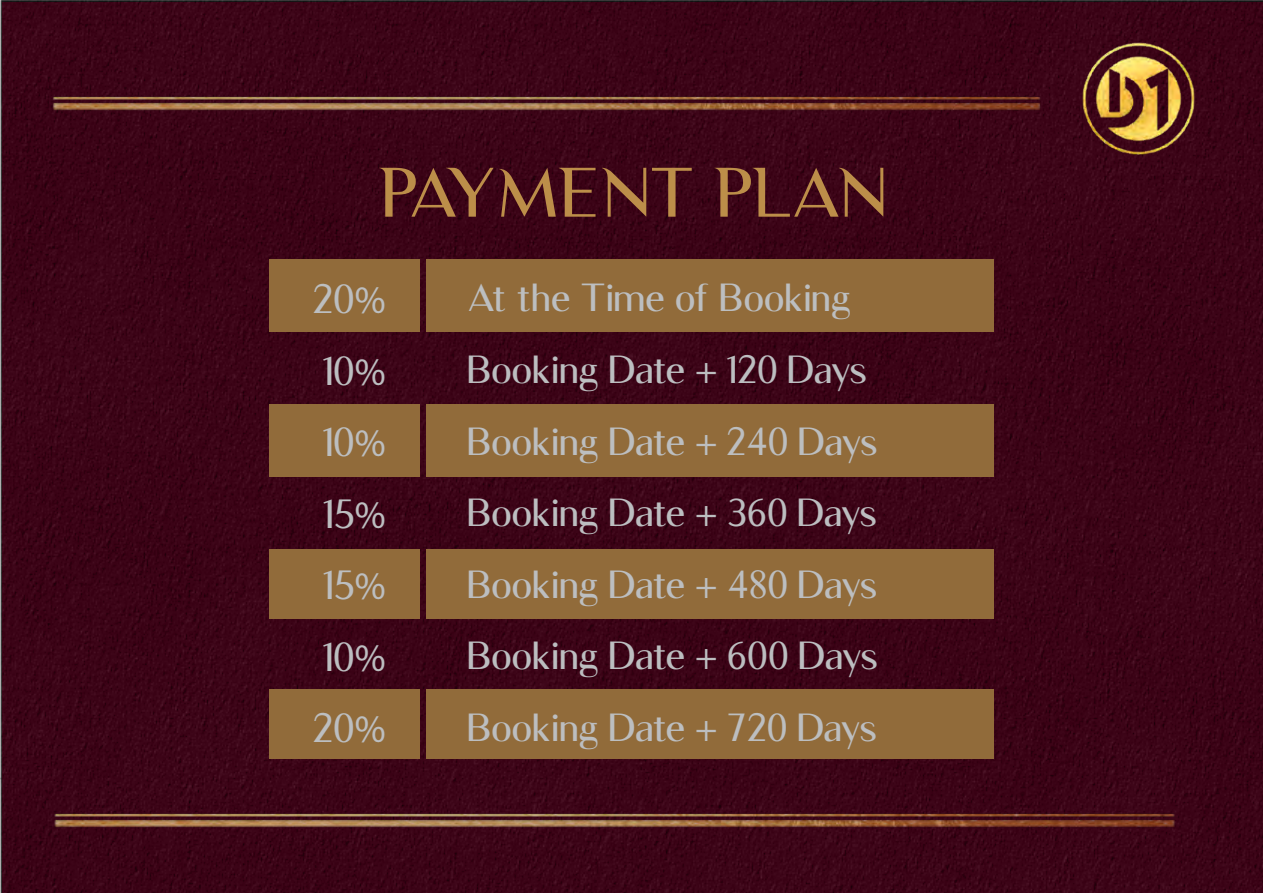
<style>
.page{position:relative;width:1263px;height:893px;background:#fff}
.page>*{position:absolute;margin:0;border:0;box-sizing:border-box;transform-origin:0 0}
.t1{font:66.75px "Luxia Display";letter-spacing:-.035em;color:#bc8e49}
.t2{font:39px/71.6px "Luxia Display";letter-spacing:.005em;color:#bcbec0;text-align:justify}
.t3{font:37.5px/71.6px "Luxia";letter-spacing:.005em;color:#bcbec0}
.s1{font-family:"Myriad Pro"}
</style>
<div class="page">
<div style="left:3px;top:2px;width:1260px;height:891px;background:#3b0316"></div>
<div style="left:269px;top:550px;width:151px;height:69px;background:#916b3a"></div>
<div style="left:269px;top:689px;width:151px;height:69px;background:#916b3a"></div>
<div style="left:269px;top:259px;width:151px;height:72px;background:#916b3a"></div>
<div style="left:269px;top:404px;width:151px;height:73px;background:#916b3a"></div>
<div style="left:426px;top:404px;width:567px;height:73px;background:#916b3a"></div>
<div style="left:426px;top:259px;width:567px;height:72px;background:#916b3a"></div>
<div style="left:426px;top:550px;width:567px;height:69px;background:#916b3a"></div>
<div style="left:426px;top:689px;width:567px;height:69px;background:#916b3a"></div>
<img style="left:1218px;top:0;width:45px;height:893px">
<img style="left:1073px;top:34px;width:129px;height:129px">
<img style="left:39px;top:800px;width:1143px;height:42px">
<img style="left:39px;top:83px;width:1006px;height:42px">
<h1 class="t1" style="left:377px;top:152px;width:511px">PAYMENT PLAN</h1>
<p class="t2" style="left:312px;top:263px;width:75px">20<span class="s1">% </span>10<span class="s1">% </span>10<span class="s1">% </span>15<span class="s1">% </span>15<span class="s1">% </span>10<span class="s1">% </span>20<span class="s1">%</span></p>
<p class="t3" style="left:467px;top:262px;width:412px">At the Time of Booking<br>Booking Date <span class="s1">+</span> 120 Days<br>Booking Date <span class="s1">+</span> 240 Days<br>Booking Date <span class="s1">+</span> 360 Days<br>Booking Date <span class="s1">+</span> 480 Days<br>Booking Date <span class="s1">+</span> 600 Days<br>Booking Date <span class="s1">+</span> 720 Days</p>
</div>
